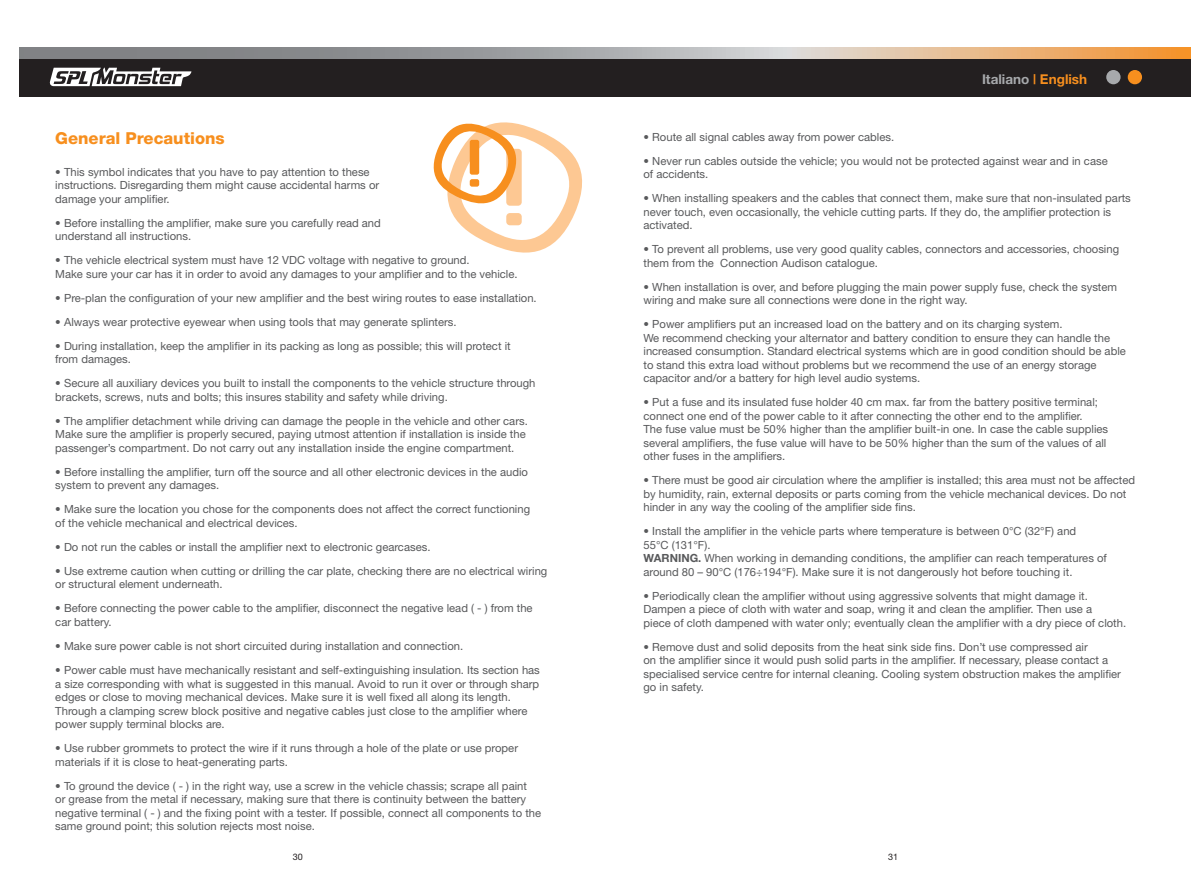
<style>
.page{position:relative;width:1191px;height:893px;background:#fff}
.page>*{position:absolute;margin:0;border:0;box-sizing:border-box;transform-origin:0 0}
.t1{font:800 16.5px "Helvetica Neue";color:#f78f1e}
.t2{font:700 13.5px "Helvetica Neue";color:#a7a9ac}
.t3{font:11.25px/13.5px "Helvetica Neue";color:#58595b}
.t4{font:9px "Helvetica Neue";color:#231f20}
.s1{color:#f78f1e}
.s2{font-weight:700}
</style>
<div class="page">
<svg style="left:433px;top:122px;width:149px;height:131px"></svg>
<div style="left:470px;top:179px;width:9px;height:8px;background:#f78f1e;border-radius:2px"></div>
<div style="left:470px;top:140px;width:9px;height:35px;background:#f78f1e;border-radius:2px"></div>
<div style="left:19px;top:57px;width:1172px;height:40px;background:#231f20"></div>
<svg style="left:19px;top:47px;width:1172px;height:11px;background:#b4a494"></svg>
<div style="left:1106px;top:70px;width:14px;height:14px;background:#a7a9ac;border-radius:50%"></div>
<div style="left:1127px;top:70px;width:15px;height:14px;background:#f78f1e;border-radius:50%"></div>
<svg style="left:49px;top:68px;width:142px;height:18px"></svg>
<h1 class="t1" style="left:55px;top:133px;width:171px">General Precautions</h1>
<p class="t3" style="left:55px;top:166px;width:325px">• This symbol indicates that you have to pay attention to these instructions. Disregarding them might cause accidental harms or damage your amplifier.</p>
<p class="t3" style="left:55px;top:217px;width:327px">• Before installing the amplifier, make sure you carefully read and understand all instructions.</p>
<p class="t3" style="left:55px;top:255px;width:464px">• The vehicle electrical system must have 12 VDC voltage with negative to ground.<br>Make sure your car has it in order to avoid any damages to your amplifier and to the vehicle.</p>
<p class="t3" style="left:55px;top:292px;width:483px">• Pre-plan the configuration of your new amplifier and the best wiring routes to ease installation.</p>
<p class="t3" style="left:55px;top:316px;width:403px">• Always wear protective eyewear when using tools that may generate splinters.</p>
<p class="t3" style="left:55px;top:340px;width:457px">• During installation, keep the amplifier in its packing as long as possible; this will protect it from damages.</p>
<p class="t3" style="left:55px;top:378px;width:482px">• Secure all auxiliary devices you built to install the components to the vehicle structure through brackets, screws, nuts and bolts; this insures stability and safety while driving.</p>
<p class="t3" style="left:55px;top:415px;width:474px">• The amplifier detachment while driving can damage the people in the vehicle and other cars.<br>Make sure the amplifier is properly secured, paying utmost attention if installation is inside the passenger’s compartment. Do not carry out any installation inside the engine compartment.</p>
<p class="t3" style="left:55px;top:466px;width:474px">• Before installing the amplifier, turn off the source and all other electronic devices in the audio system to prevent any damages.</p>
<p class="t3" style="left:55px;top:504px;width:476px">• Make sure the location you chose for the components does not affect the correct functioning of the vehicle mechanical and electrical devices.</p>
<p class="t3" style="left:55px;top:541px;width:377px">• Do not run the cables or install the amplifier next to electronic gearcases.</p>
<p class="t3" style="left:55px;top:565px;width:493px">• Use extreme caution when cutting or drilling the car plate, checking there are no electrical wiring or structural element underneath.</p>
<p class="t3" style="left:55px;top:603px;width:479px">• Before connecting the power cable to the amplifier, disconnect the negative lead ( - ) from the car battery.</p>
<p class="t3" style="left:55px;top:640px;width:409px">• Make sure power cable is not short circuited during installation and connection.</p>
<p class="t3" style="left:55px;top:664px;width:486px">• Power cable must have mechanically resistant and self-extinguishing insulation. Its section has a size corresponding with what is suggested in this manual. Avoid to run it over or through sharp edges or close to moving mechanical devices. Make sure it is well fixed all along its length.<br>Through a clamping screw block positive and negative cables just close to the amplifier where power supply terminal blocks are.</p>
<p class="t3" style="left:55px;top:742px;width:464px">• Use rubber grommets to protect the wire if it runs through a hole of the plate or use proper materials if it is close to heat-generating parts.</p>
<p class="t3" style="left:55px;top:780px;width:487px">• To ground the device ( - ) in the right way, use a screw in the vehicle chassis; scrape all paint<br>or grease from the metal if necessary, making sure that there is continuity between the battery negative terminal ( - ) and the fixing point with a tester. If possible, connect all components to the same ground point; this solution rejects most noise.</p>
<p class="t2" style="left:982px;top:75px;width:107px">Italiano <span class="s1">| English</span></p>
<p class="t3" style="left:643px;top:131px;width:252px">• Route all signal cables away from power cables.</p>
<p class="t3" style="left:643px;top:155px;width:466px">• Never run cables outside the vehicle; you would not be protected against wear and in case of accidents.</p>
<p class="t3" style="left:643px;top:193px;width:489px">• When installing speakers and the cables that connect them, make sure that non-insulated parts never touch, even occasionally, the vehicle cutting parts. If they do, the amplifier protection is activated.</p>
<p class="t3" style="left:643px;top:244px;width:477px">• To prevent all problems, use very good quality cables, connectors and accessories, choosing them from the Connection Audison catalogue.</p>
<p class="t3" style="left:643px;top:281px;width:475px">• When installation is over, and before plugging the main power supply fuse, check the system wiring and make sure all connections were done in the right way.</p>
<p class="t3" style="left:643px;top:319px;width:484px">• Power amplifiers put an increased load on the battery and on its charging system.<br>We recommend checking your alternator and battery condition to ensure they can handle the increased consumption. Standard electrical systems which are in good condition should be able to stand this extra load without problems but we recommend the use of an energy storage capacitor and/or a battery for high level audio systems.</p>
<p class="t3" style="left:643px;top:397px;width:466px">• Put a fuse and its insulated fuse holder 40 cm max. far from the battery positive terminal; connect one end of the power cable to it after connecting the other end to the amplifier.<br>The fuse value must be 50% higher than the amplifier built-in one. In case the cable supplies several amplifiers, the fuse value will have to be 50% higher than the sum of the values of all other fuses in the amplifiers.</p>
<p class="t3" style="left:643px;top:475px;width:493px">• There must be good air circulation where the amplifier is installed; this area must not be affected by humidity, rain, external deposits or parts coming from the vehicle mechanical devices. Do not hinder in any way the cooling of the amplifier side fins.</p>
<p class="t3" style="left:643px;top:526px;width:465px">• Install the amplifier in the vehicle parts where temperature is between 0°C (32°F) and<br>55°C (131°F).<br><span class="s2">WARNING.</span> When working in demanding conditions, the amplifier can reach temperatures of around 80 – 90°C (176÷194°F). Make sure it is not dangerously hot before touching it.</p>
<p class="t3" style="left:643px;top:590px;width:484px">• Periodically clean the amplifier without using aggressive solvents that might damage it.<br>Dampen a piece of cloth with water and soap, wring it and clean the amplifier. Then use a<br>piece of cloth dampened with water only; eventually clean the amplifier with a dry piece of cloth.</p>
<p class="t3" style="left:643px;top:641px;width:479px">• Remove dust and solid deposits from the heat sink side fins. Don’t use compressed air<br>on the amplifier since it would push solid parts in the amplifier. If necessary, please contact a specialised service centre for internal cleaning. Cooling system obstruction makes the amplifier go in safety.</p>
<p class="t4" style="left:293px;top:854px;width:12px">30</p>
<p class="t4" style="left:888px;top:854px;width:12px">31</p>
</div>
